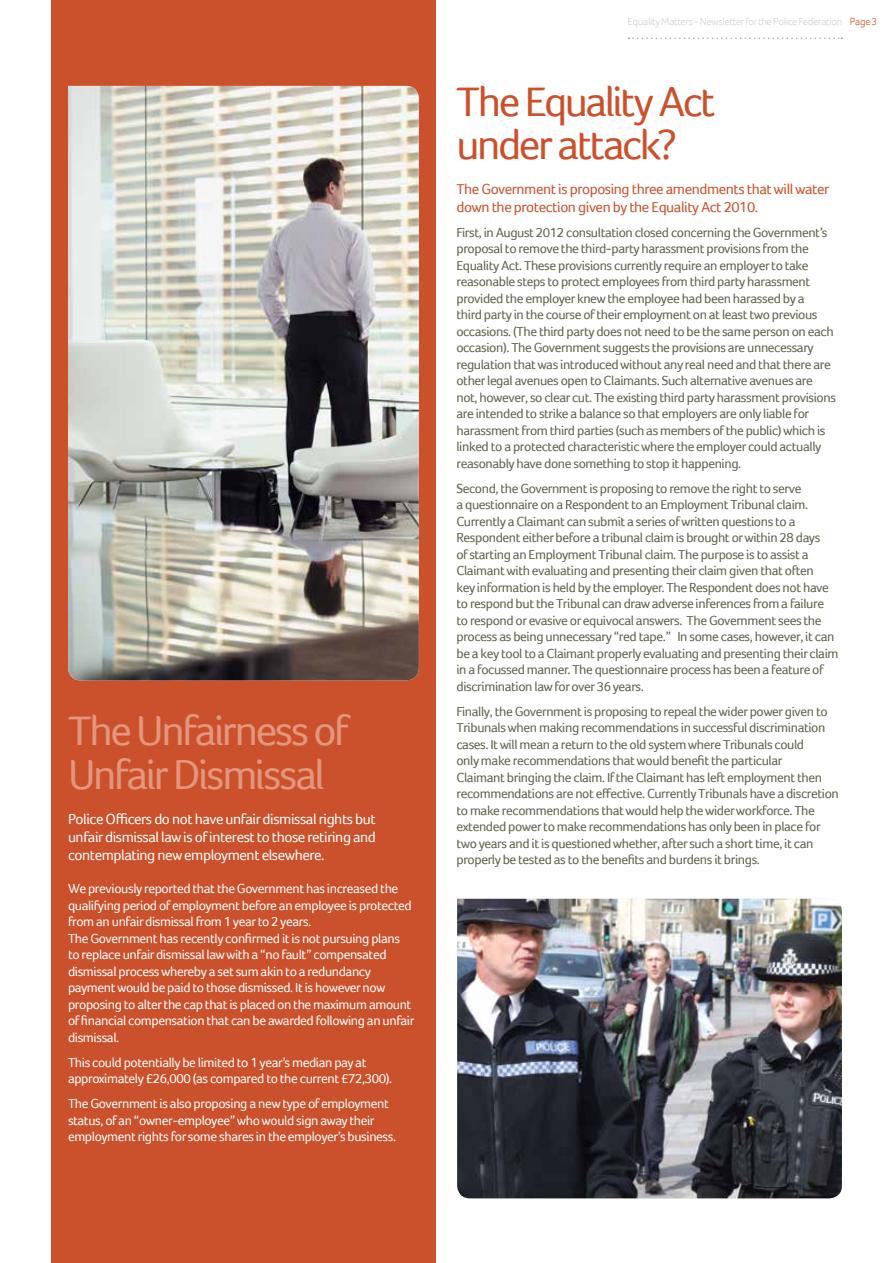
<style>
.page{position:relative;width:893px;height:1263px;background:#fff}
.page>*{position:absolute;margin:0;border:0;box-sizing:border-box;transform-origin:0 0}
.t1{font:43.2px/43.2px "Foco";letter-spacing:-.055em;color:#e3957d}
.t2{font:43.2px/43.2px "Foco";letter-spacing:-.06em;color:#cb512c}
.t3{font:15px/18px "Foco";letter-spacing:-.03em;color:#fff;text-align:justify}
.t4{font:15px/18px "Foco";letter-spacing:-.03em;color:#cb512c}
.t5{font:13.5px/16.5px "Foco";letter-spacing:-.03em;color:#5f604b}
.t6{font:13.5px/16.5px "Foco";letter-spacing:-.03em;color:#fff}
.t7{font:300 10.5px "Foco";letter-spacing:-.025em;color:#d4cdca}
.s1{color:#cb512c}
</style>
<div class="page">
<svg style="left:628px;top:38px;width:214px;height:1px"></svg>
<div style="left:51px;top:0;width:385px;height:1263px;background:#cb512c"></div>
<img style="left:68px;top:86px;width:351px;height:594px">
<img style="left:457px;top:899px;width:385px;height:299px">
<h1 class="t1" style="left:68px;top:709px;width:282px">The Unfairness of<br>Unfair Dismissal</h1>
<p class="t3" style="left:68px;top:809px;width:309px">Police Officers do not have unfair dismissal rights but unfair dismissal law is of interest to those retiring and contemplating new employment elsewhere.</p>
<p class="t6" style="left:68px;top:880px;width:348px">We previously reported that the Government has increased the qualifying period of employment before an employee is protected from an unfair dismissal from 1 year to 2 years.<br>The Government has recently confirmed it is not pursuing plans to replace unfair dismissal law with a “no fault” compensated dismissal process whereby a set sum akin to a redundancy payment would be paid to those dismissed. It is however now proposing to alter the cap that is placed on the maximum amount of financial compensation that can be awarded following an unfair dismissal.</p>
<p class="t6" style="left:68px;top:1054px;width:326px">This could potentially be limited to 1 year’s median pay at approximately £26,000 (as compared to the current £72,300).</p>
<p class="t6" style="left:68px;top:1095px;width:330px">The Government is also proposing a new type of employment status, of an “owner-employee” who would sign away their employment rights for some shares in the employer’s business.</p>
<p class="t7" style="left:628px;top:16px;width:251px">Equality Matters - Newsletter for the Police Federation <span class="s1">Page 3</span></p>
<h1 class="t2" style="left:456px;top:79px;width:261px">The Equality Act under attack?</h1>
<p class="t4" style="left:456px;top:180px;width:374px">The Government is proposing three amendments that will water down the protection given by the Equality Act 2010.</p>
<p class="t5" style="left:456px;top:224px;width:381px">First, in August 2012 consultation closed concerning the Government’s proposal to remove the third-party harassment provisions from the Equality Act. These provisions currently require an employer to take reasonable steps to protect employees from third party harassment provided the employer knew the employee had been harassed by a<br>third party in the course of their employment on at least two previous occasions. (The third party does not need to be the same person on each occasion). The Government suggests the provisions are unnecessary regulation that was introduced without any real need and that there are other legal avenues open to Claimants. Such alternative avenues are not, however, so clear cut. The existing third party harassment provisions are intended to strike a balance so that employers are only liable for harassment from third parties (such as members of the public) which is linked to a protected characteristic where the employer could actually reasonably have done something to stop it happening.</p>
<p class="t5" style="left:456px;top:480px;width:384px">Second, the Government is proposing to remove the right to serve<br>a questionnaire on a Respondent to an Employment Tribunal claim.<br>Currently a Claimant can submit a series of written questions to a Respondent either before a tribunal claim is brought or within 28 days<br>of starting an Employment Tribunal claim. The purpose is to assist a Claimant with evaluating and presenting their claim given that often<br>key information is held by the employer. The Respondent does not have to respond but the Tribunal can draw adverse inferences from a failure to respond or evasive or equivocal answers. The Government sees the process as being unnecessary “red tape.” In some cases, however, it can be a key tool to a Claimant properly evaluating and presenting their claim in a focussed manner. The questionnaire process has been a feature of discrimination law for over 36 years.</p>
<p class="t5" style="left:456px;top:703px;width:384px">Finally, the Government is proposing to repeal the wider power given to Tribunals when making recommendations in successful discrimination cases. It will mean a return to the old system where Tribunals could<br>only make recommendations that would benefit the particular<br>Claimant bringing the claim. If the Claimant has left employment then recommendations are not effective. Currently Tribunals have a discretion to make recommendations that would help the wider workforce. The extended power to make recommendations has only been in place for two years and it is questioned whether, after such a short time, it can properly be tested as to the benefits and burdens it brings.</p>
</div>
